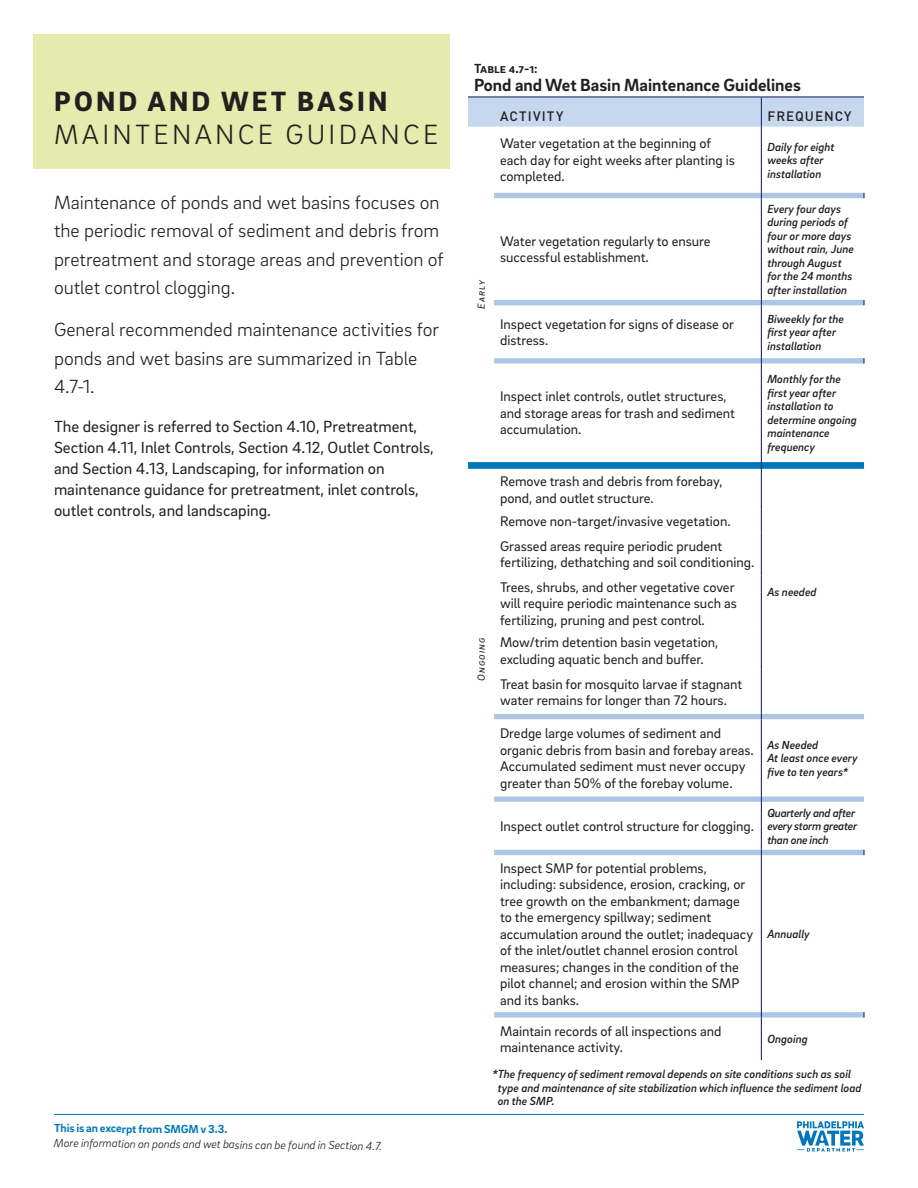
<style>
.page{position:relative;width:918px;height:1188px;background:#fff}
.page>*{position:absolute;margin:0;border:0;box-sizing:border-box;transform-origin:0 0}
.t1{font:300 28.5px "Brix Sans";letter-spacing:.115em;color:#231f20}
.t2{font:900 28.5px "Brix Sans";letter-spacing:.115em;color:#231f20}
.t3{font:300 19.5px/28.5px "Brix Sans";letter-spacing:-.005em;color:#231f20}
.t4{font:700 18px "Brix Sans";color:#231f20}
.t5{font:16.5px/21px "Brix Sans";color:#231f20}
.t6{font:14.25px/16.5px "Brix Sans";color:#231f20}
.t7{font:500 13.5px "DIN Pro";letter-spacing:.075em;color:#231f20}
.t8{font:700 13.5px "Brix Sans";color:#231f20}
.t9{font:italic 500 12px/13.5px "Brix Sans";color:#231f20}
.t10{font:italic 300 12px "Brix Sans";letter-spacing:-.015em;color:#231f20}
.t11{font:italic 500 12px/13.5px "Brix Sans";letter-spacing:-.02em;color:#231f20}
.t12{font:700 12px "Brix Sans";letter-spacing:-.02em;color:#0077bd}
.t13{font:italic 10.5px "Brix Sans";letter-spacing:.1em;color:#231f20}
</style>
<div class="page">
<div style="left:34px;top:34px;width:416px;height:134px;background:#e3ebad"></div>
<svg style="left:797px;top:1121px;width:67px;height:31px"></svg>
<hr style="left:54px;top:1114px;width:810px;height:1px;background:#0077bd">
<svg style="left:494px;top:193px;width:370px;height:825px"></svg>
<hr style="left:468px;top:96px;width:26px;height:2px;background:#242b69">
<hr style="left:494px;top:96px;width:267px;height:2px;background:#242b69">
<hr style="left:761px;top:96px;width:103px;height:2px;background:#242b69">
<svg style="left:468px;top:97px;width:396px;height:30px;background:#c3d5eb"></svg>
<hr style="left:761px;top:127px;width:1px;height:66px;background:#242b69">
<hr style="left:761px;top:198px;width:1px;height:102px;background:#242b69">
<hr style="left:761px;top:305px;width:1px;height:53px;background:#242b69">
<hr style="left:761px;top:364px;width:1px;height:98px;background:#242b69">
<svg style="left:468px;top:462px;width:396px;height:7px;background:#087bbe"></svg>
<hr style="left:761px;top:469px;width:1px;height:41px;background:#242b69">
<svg style="left:761px;top:510px;width:1px;height:23px"></svg>
<hr style="left:761px;top:533px;width:1px;height:43px;background:#242b69">
<hr style="left:761px;top:576px;width:1px;height:55px;background:#242b69">
<hr style="left:761px;top:631px;width:1px;height:39px;background:#242b69">
<hr style="left:761px;top:670px;width:1px;height:44px;background:#242b69">
<hr style="left:761px;top:719px;width:1px;height:77px;background:#242b69">
<hr style="left:761px;top:802px;width:1px;height:48px;background:#242b69">
<hr style="left:761px;top:855px;width:1px;height:157px;background:#242b69">
<hr style="left:761px;top:1018px;width:1px;height:42px;background:#242b69">
<svg style="left:863px;top:358px;width:2px;height:6px"></svg>
<svg style="left:863px;top:1012px;width:2px;height:6px"></svg>
<h1 class="t2" style="left:54px;top:83px;width:335px">POND AND WET BASIN</h1>
<h1 class="t1" style="left:54px;top:116px;width:386px">MAINTENANCE GUIDANCE</h1>
<h2 class="t3" style="left:54px;top:187px;width:391px">Maintenance of ponds and wet basins focuses on the periodic removal of sediment and debris from pretreatment and storage areas and prevention of outlet control clogging.</h2>
<h2 class="t3" style="left:54px;top:315px;width:387px">General recommended maintenance activities for ponds and wet basins are summarized in Table<br>4.7-1.</h2>
<p class="t5" style="left:54px;top:415px;width:381px">The designer is referred to Section 4.10, Pretreatment, Section 4.11, Inlet Controls, Section 4.12, Outlet Controls, and Section 4.13, Landscaping, for information on maintenance guidance for pretreatment, inlet controls, outlet controls, and landscaping.</p>
<p class="t12" style="left:54px;top:1121px;width:175px">This is an excerpt from SMGM v 3.3.</p>
<p class="t10" style="left:54px;top:1137px;width:330px">More information on ponds and wet basins can be found in Section 4.7.</p>
<p class="t8" style="left:474px;top:60px;width:65px">Table 4.7-1:</p>
<p class="t4" style="left:474px;top:73px;width:328px">Pond and Wet Basin Maintenance Guidelines</p>
<p class="t7" style="left:500px;top:105px;width:65px">ACTIVITY</p>
<p class="t7" style="left:767px;top:105px;width:86px">FREQUENCY</p>
<p class="t13" style="left:475px;top:309px;width:31px;rotate:-90deg">Early</p>
<p class="t6" style="left:500px;top:135px;width:236px">Water vegetation at the beginning of each day for eight weeks after planting is completed.</p>
<p class="t9" style="left:767px;top:139px;width:69px">Daily for eight weeks after installation</p>
<p class="t6" style="left:500px;top:232px;width:212px">Water vegetation regularly to ensure successful establishment.</p>
<p class="t9" style="left:767px;top:202px;width:88px">Every four days during periods of four or more days without rain, June through August for the 24 months after installation</p>
<p class="t6" style="left:500px;top:315px;width:235px">Inspect vegetation for signs of disease or distress.</p>
<p class="t9" style="left:767px;top:311px;width:78px">Biweekly for the first year after installation</p>
<p class="t6" style="left:500px;top:388px;width:237px">Inspect inlet controls, outlet structures, and storage areas for trash and sediment accumulation.</p>
<p class="t9" style="left:767px;top:372px;width:91px">Monthly for the first year after installation to determine ongoing maintenance frequency</p>
<p class="t13" style="left:475px;top:681px;width:45px;rotate:-90deg">Ongoing</p>
<p class="t6" style="left:500px;top:473px;width:224px">Remove trash and debris from forebay, pond, and outlet structure.</p>
<p class="t6" style="left:500px;top:509px;width:232px;line-height:24.8px">Remove non-target/invasive vegetation.<br>Grassed areas require periodic prudent</p>
<p class="t6" style="left:500px;top:550px;width:256px;line-height:24.5px">fertilizing, dethatching and soil conditioning.<br>Trees, shrubs, and other vegetative cover</p>
<p class="t6" style="left:500px;top:595px;width:238px">will require periodic maintenance such as fertilizing, pruning and pest control.</p>
<p class="t6" style="left:500px;top:634px;width:220px">Mow/trim detention basin vegetation, excluding aquatic bench and buffer.</p>
<p class="t6" style="left:500px;top:675px;width:244px">Treat basin for mosquito larvae if stagnant water remains for longer than 72 hours.</p>
<p class="t6" style="left:500px;top:725px;width:255px">Dredge large volumes of sediment and organic debris from basin and forebay areas.<br>Accumulated sediment must never occupy greater than 50% of the forebay volume.</p>
<p class="t9" style="left:767px;top:737px;width:92px">As Needed<br>At least once every five to ten years*</p>
<p class="t6" style="left:500px;top:817px;width:256px">Inspect outlet control structure for clogging.</p>
<p class="t9" style="left:767px;top:584px;width:51px">As needed</p>
<p class="t11" style="left:767px;top:805px;width:91px">Quarterly and after every storm greater than one inch</p>
<p class="t6" style="left:500px;top:859px;width:255px">Inspect SMP for potential problems, including: subsidence, erosion, cracking, or tree growth on the embankment; damage to the emergency spillway; sediment accumulation around the outlet; inadequacy of the inlet/outlet channel erosion control measures; changes in the condition of the pilot channel; and erosion within the SMP and its banks.</p>
<p class="t9" style="left:767px;top:927px;width:44px">Annually</p>
<p class="t6" style="left:500px;top:1022px;width:223px">Maintain records of all inspections and maintenance activity.</p>
<p class="t9" style="left:767px;top:1032px;width:42px">Ongoing</p>
<p class="t9" style="left:498px;top:1067px;width:365px;text-indent:-5px">*The frequency of sediment removal depends on site conditions such as soil type and maintenance of site stabilization which influence the sediment load on the SMP.</p>
</div>
